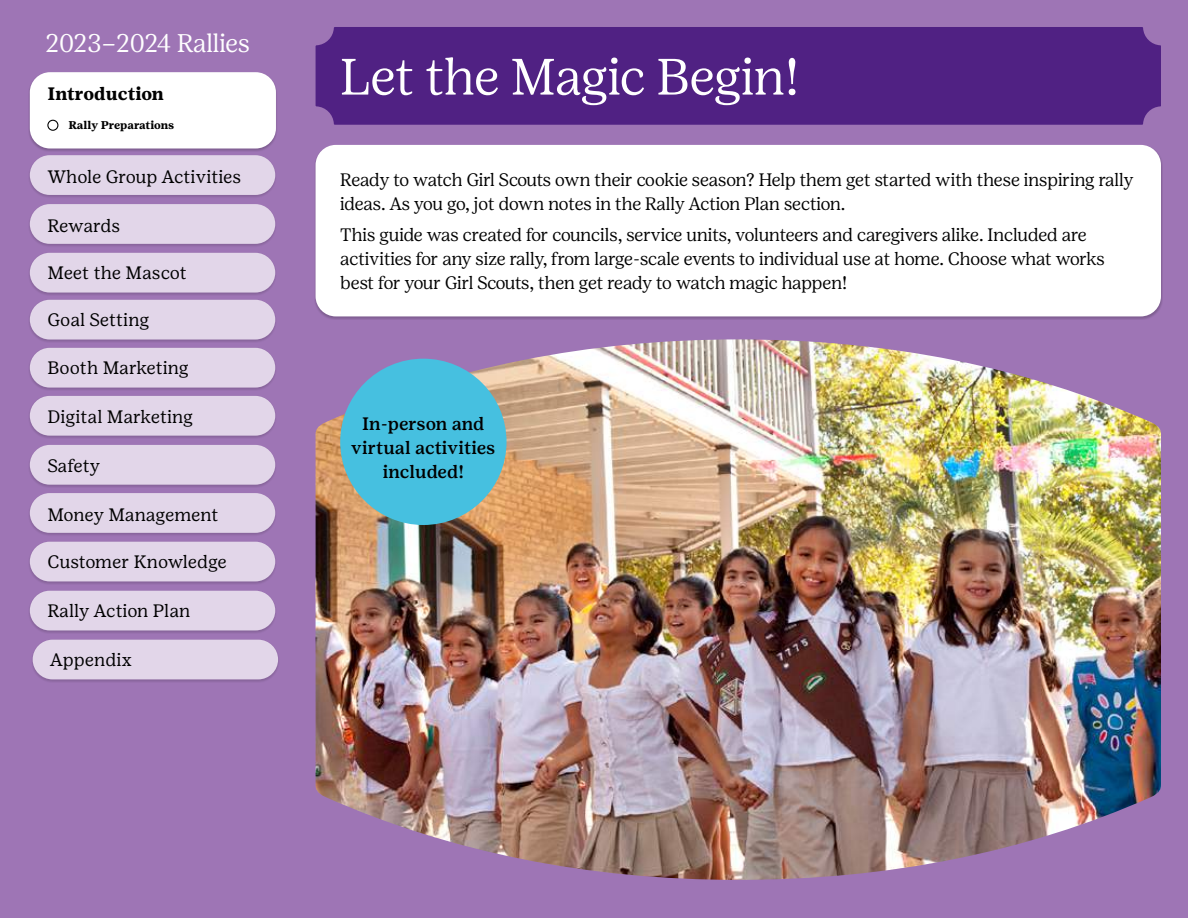
<style>
.page{position:relative;width:1188px;height:918px;background:#9e75b5}
.page>*{position:absolute;margin:0;border:0;box-sizing:border-box;transform-origin:0 0}
.t1{font:300 51px "Girl Scout Display";color:#fff}
.t2{font:300 25.5px "Girl Scout Display";letter-spacing:-.005em;color:#fff}
.t3{font:300 18px/24px "Girl Scout Display";letter-spacing:-.005em;color:#000}
.t4{font:18px "Girl Scout Text";letter-spacing:-.005em;color:#000}
.t5{font:500 18px/24px "Girl Scout Text";color:#000;text-align:center}
.t6{font:700 18px "Girl Scout Text";color:#000}
.t7{font:700 11.25px "Girl Scout Text";color:#000}
</style>
<div class="page">
<div style="left:314px;top:145px;width:849px;height:175px;background:#000;opacity:.2"></div>
<div style="left:316px;top:145px;width:845px;height:171px;background:#fff;border-radius:20px"></div>
<img style="left:316px;top:339px;width:845px;height:541px">
<div style="left:340px;top:359px;width:167px;height:166px;background:#46c0e0;border-radius:50%"></div>
<div style="left:316px;top:27px;width:845px;height:98px;background:#502183"></div>
<div style="left:28px;top:72px;width:250px;height:80px;background:#000;opacity:.2"></div>
<div style="left:30px;top:72px;width:246px;height:76px;background:#fff;border-radius:20px"></div>
<div style="left:47px;top:120px;width:11px;height:11px;border:1px solid #000;border-radius:50%"></div>
<div style="left:28px;top:300px;width:249px;height:43px;background:#000;opacity:.2"></div>
<div style="left:30px;top:300px;width:245px;height:40px;background:#e2d6e9;border-radius:20px"></div>
<div style="left:28px;top:253px;width:249px;height:43px;background:#000;opacity:.2"></div>
<div style="left:30px;top:253px;width:245px;height:40px;background:#e2d6e9;border-radius:20px"></div>
<div style="left:28px;top:155px;width:249px;height:43px;background:#000;opacity:.2"></div>
<div style="left:30px;top:155px;width:245px;height:40px;background:#e2d6e9;border-radius:20px"></div>
<div style="left:28px;top:493px;width:249px;height:43px;background:#000;opacity:.2"></div>
<div style="left:30px;top:493px;width:245px;height:40px;background:#e2d6e9;border-radius:20px"></div>
<div style="left:28px;top:445px;width:249px;height:43px;background:#000;opacity:.2"></div>
<div style="left:30px;top:445px;width:245px;height:40px;background:#e2d6e9;border-radius:20px"></div>
<div style="left:28px;top:396px;width:249px;height:43px;background:#000;opacity:.2"></div>
<div style="left:30px;top:396px;width:245px;height:40px;background:#e2d6e9;border-radius:20px"></div>
<div style="left:28px;top:542px;width:249px;height:43px;background:#000;opacity:.2"></div>
<div style="left:30px;top:542px;width:245px;height:39px;background:#e2d6e9;border-radius:20px"></div>
<div style="left:28px;top:204px;width:249px;height:43px;background:#000;opacity:.2"></div>
<div style="left:30px;top:204px;width:245px;height:40px;background:#e2d6e9;border-radius:20px"></div>
<div style="left:28px;top:348px;width:249px;height:43px;background:#000;opacity:.2"></div>
<div style="left:30px;top:348px;width:245px;height:40px;background:#e2d6e9;border-radius:20px"></div>
<div style="left:28px;top:591px;width:249px;height:43px;background:#000;opacity:.2"></div>
<div style="left:30px;top:591px;width:245px;height:39px;background:#e2d6e9;border-radius:20px"></div>
<div style="left:31px;top:640px;width:249px;height:43px;background:#000;opacity:.2"></div>
<div style="left:33px;top:640px;width:245px;height:39px;background:#e2d6e9;border-radius:20px"></div>
<h2 class="t2" style="left:45px;top:29px;width:206px">2023–2024 Rallies</h2>
<p class="t6" style="left:47px;top:83px;width:118px">Introduction</p>
<p class="t7" style="left:69px;top:118px;width:107px">Rally Preparations</p>
<p class="t4" style="left:47px;top:166px;width:195px">Whole Group Activities</p>
<p class="t4" style="left:47px;top:215px;width:74px">Rewards</p>
<p class="t4" style="left:47px;top:262px;width:141px">Meet the Mascot</p>
<p class="t4" style="left:47px;top:310px;width:103px">Goal Setting</p>
<p class="t4" style="left:47px;top:358px;width:143px">Booth Marketing</p>
<p class="t4" style="left:47px;top:407px;width:147px">Digital Marketing</p>
<p class="t4" style="left:47px;top:455px;width:54px">Safety</p>
<p class="t4" style="left:47px;top:504px;width:173px">Money Management</p>
<p class="t4" style="left:47px;top:552px;width:181px">Customer Knowledge</p>
<p class="t4" style="left:47px;top:601px;width:145px">Rally Action Plan</p>
<p class="t4" style="left:50px;top:650px;width:83px">Appendix</p>
<h1 class="t1" style="left:340px;top:48px;width:461px">Let the Magic Begin!</h1>
<p class="t3" style="left:340px;top:168px;width:795px">Ready to watch Girl Scouts own their cookie season? Help them get started with these inspiring rally ideas. As you go, jot down notes in the Rally Action Plan section.</p>
<p class="t3" style="left:340px;top:223px;width:766px">This guide was created for councils, service units, volunteers and caregivers alike. Included are activities for any size rally, from large-scale events to individual use at home. Choose what works best for your Girl Scouts, then get ready to watch magic happen!</p>
<p class="t5" style="left:351px;top:411px;width:146px">In-person and virtual activities included!</p>
</div>
